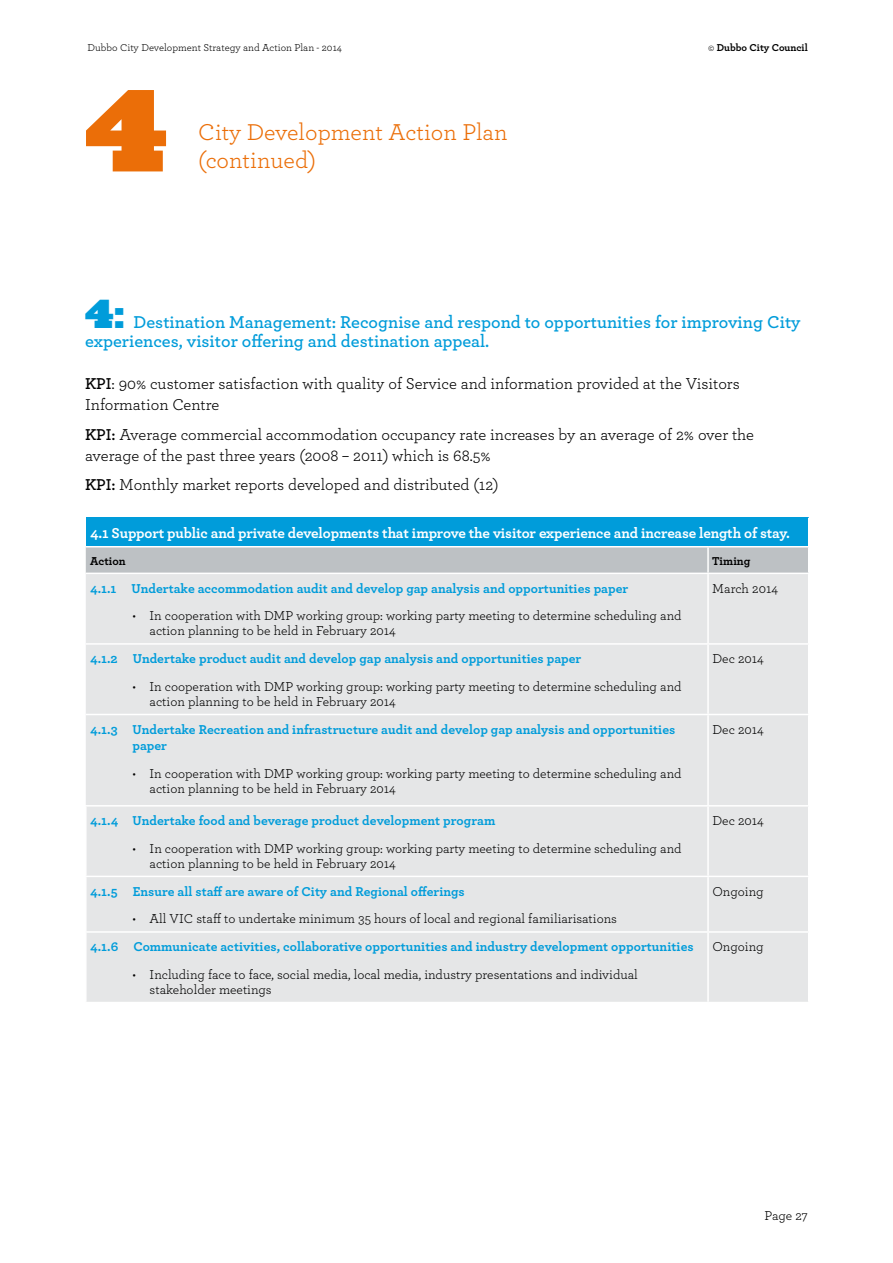
<style>
.page{position:relative;width:893px;height:1263px;background:#fff}
.page>*{position:absolute;margin:0;border:0;box-sizing:border-box;transform-origin:0 0}
.t1{font:900 108px "Ziggurat";color:#eb6e08}
.t2{font:24px/28.8px "Archer";color:#eb6e08}
.t3{font:600 18px/19.5px "Archer";color:#009cda}
.t4{font:16.5px/21px "Archer";color:#000}
.t5{font:700 15px "Archer";letter-spacing:-.01em;color:#fff}
.t6{font:13.5px/15px "Archer";color:#000}
.t7{font:700 13.5px/16.5px "Archer";letter-spacing:.005em;color:#009cda}
.t8{font:700 12px "Archer";color:#000}
.t9{font:10.5px "Archer";color:#000}
.t10{font:700 10.5px "Archer";color:#000}
.s1{font-weight:400}
.s2{font-family:"Ziggurat";font-weight:900;font-size:37.5px}
.s3{font-weight:600}
</style>
<div class="page">
<div style="left:86px;top:574px;width:722px;height:428px;background:#e5e6e7"></div>
<svg style="left:86px;top:518px;width:723px;height:55px;background:#5fb0d1"></svg>
<hr style="left:707px;top:574px;width:2px;height:69px;background:#fff">
<hr style="left:86px;top:643px;width:622px;height:2px;background:#fff">
<hr style="left:708px;top:643px;width:101px;height:2px;background:#fff">
<hr style="left:707px;top:645px;width:2px;height:69px;background:#fff">
<hr style="left:86px;top:714px;width:622px;height:1px;background:#fff">
<hr style="left:708px;top:714px;width:101px;height:1px;background:#fff">
<hr style="left:707px;top:715px;width:2px;height:90px;background:#fff">
<hr style="left:85px;top:805px;width:623px;height:1px;background:#fff">
<hr style="left:85px;top:806px;width:2px;height:70px;background:#fff">
<hr style="left:708px;top:805px;width:101px;height:1px;background:#fff">
<hr style="left:707px;top:806px;width:2px;height:70px;background:#fff">
<hr style="left:85px;top:876px;width:623px;height:1px;background:#fff">
<hr style="left:85px;top:877px;width:2px;height:54px;background:#fff">
<hr style="left:708px;top:876px;width:101px;height:1px;background:#fff">
<hr style="left:707px;top:877px;width:2px;height:54px;background:#fff">
<hr style="left:85px;top:931px;width:623px;height:2px;background:#fff">
<hr style="left:85px;top:933px;width:2px;height:69px;background:#fff">
<hr style="left:708px;top:931px;width:101px;height:2px;background:#fff">
<hr style="left:707px;top:933px;width:2px;height:69px;background:#fff">
<p class="t9" style="left:87px;top:40px;width:256px">Dubbo City Development Strategy and Action Plan - 2014</p>
<p class="t10" style="left:708px;top:39px;width:101px"><span class="s1">©</span> Dubbo City Council</p>
<h1 class="t1" style="left:85px;top:68px;width:85px">4</h1>
<h2 class="t2" style="left:198px;top:116px;width:311px">City Development Action Plan (continued)</h2>
<h3 class="t3" style="left:85px;top:311px;width:717px"><span class="s2">4:</span> Destination Management: Recognise and respond to opportunities for improving City experiences, visitor offering and destination appeal.</h3>
<p class="t4" style="left:85px;top:373px;width:656px"><span class="s3">KPI</span>: 90% customer satisfaction with quality of Service and information provided at the Visitors<br>Information Centre</p>
<p class="t4" style="left:85px;top:423px;width:670px"><span class="s3">KPI:</span> Average commercial accommodation occupancy rate increases by an average of 2% over the average of the past three years (2008 – 2011) which is 68.5%</p>
<p class="t4" style="left:85px;top:474px;width:415px"><span class="s3">KPI:</span> Monthly market reports developed and distributed (12)</p>
<p class="t5" style="left:90px;top:521px;width:702px">4.1 Support public and private developments that improve the visitor experience and increase length of stay.</p>
<p class="t8" style="left:90px;top:551px;width:37px">Action</p>
<p class="t8" style="left:712px;top:551px;width:40px">Timing</p>
<p class="t7" style="left:90px;top:579px;width:540px">4.1.1 Undertake accommodation audit and develop gap analysis and opportunities paper</p>
<p class="t6" style="left:150px;top:608px;width:533px;text-indent:-17px">• In cooperation with DMP working group: working party meeting to determine scheduling and action planning to be held in February 2014</p>
<p class="t6" style="left:712px;top:580px;width:67px">March 2014</p>
<p class="t7" style="left:90px;top:650px;width:493px">4.1.2 Undertake product audit and develop gap analysis and opportunities paper</p>
<p class="t6" style="left:150px;top:678px;width:533px;text-indent:-17px">• In cooperation with DMP working group: working party meeting to determine scheduling and action planning to be held in February 2014</p>
<p class="t7" style="left:133px;top:720px;width:544px;text-indent:-43px">4.1.3 Undertake Recreation and infrastructure audit and develop gap analysis and opportunities paper</p>
<p class="t6" style="left:150px;top:765px;width:533px;text-indent:-17px">• In cooperation with DMP working group: working party meeting to determine scheduling and action planning to be held in February 2014</p>
<p class="t7" style="left:90px;top:811px;width:407px">4.1.4 Undertake food and beverage product development program</p>
<p class="t6" style="left:150px;top:840px;width:533px;text-indent:-17px">• In cooperation with DMP working group: working party meeting to determine scheduling and action planning to be held in February 2014</p>
<p class="t7" style="left:90px;top:882px;width:376px">4.1.5 Ensure all staff are aware of City and Regional offerings</p>
<p class="t6" style="left:133px;top:911px;width:486px">• All VIC staff to undertake minimum 35 hours of local and regional familiarisations</p>
<p class="t7" style="left:90px;top:938px;width:605px">4.1.6 Communicate activities, collaborative opportunities and industry development opportunities</p>
<p class="t6" style="left:150px;top:966px;width:490px;text-indent:-17px">• Including face to face, social media, local media, industry presentations and individual stakeholder meetings</p>
<p class="t6" style="left:712px;top:651px;width:53px">Dec 2014</p>
<p class="t6" style="left:712px;top:721px;width:53px">Dec 2014</p>
<p class="t6" style="left:712px;top:812px;width:53px">Dec 2014</p>
<p class="t6" style="left:712px;top:883px;width:53px">Ongoing</p>
<p class="t6" style="left:712px;top:939px;width:53px">Ongoing</p>
<p class="t6" style="left:764px;top:1208px;width:45px">Page 27</p>
</div>
